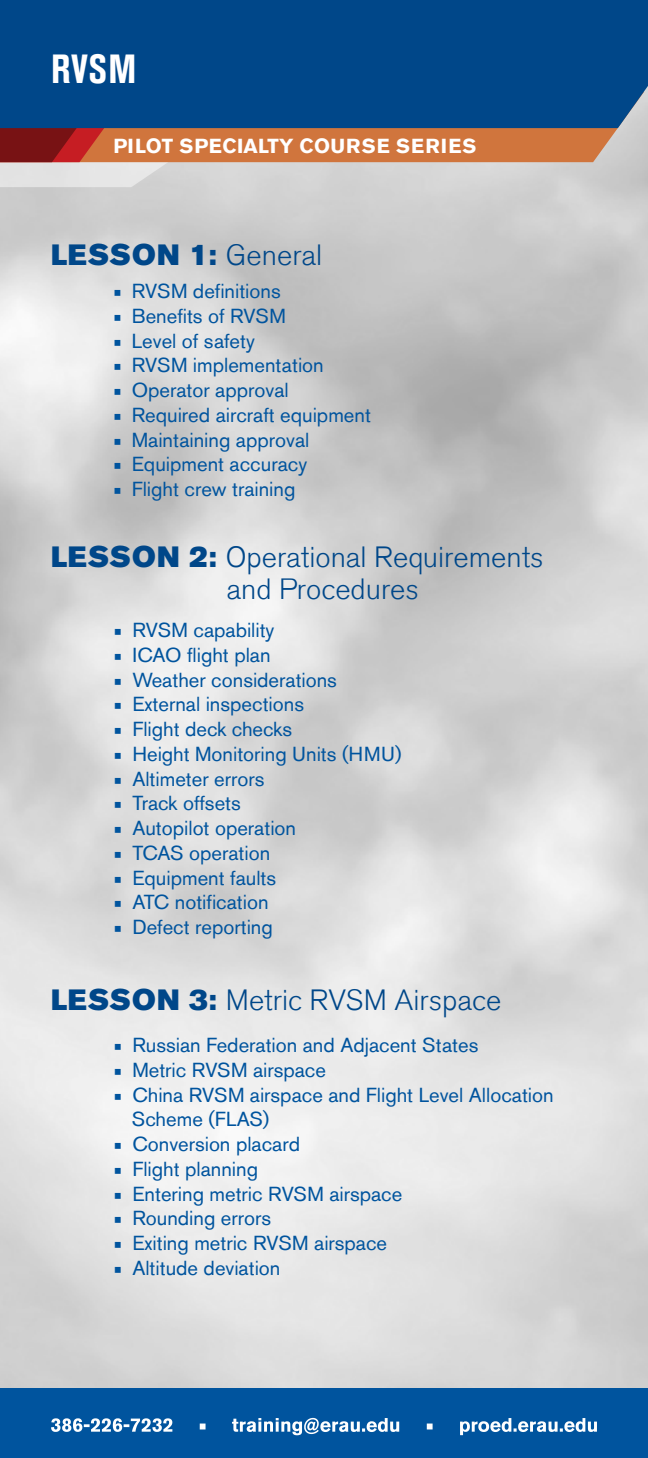
<style>
.page{position:relative;width:648px;height:1458px;background:#fff}
.page>*{position:absolute;margin:0;border:0;box-sizing:border-box;transform-origin:0 0}
.t1{font:700 condensed 40.5px "Akzidenz Grotesk Std";color:#fff}
.t2{font:300 29.25px/31.5px "Akzidenz Grotesk Std";color:#004789}
.t3{font:29.25px "Akzidenz Grotesk Std Super";letter-spacing:.035em;color:#004789}
.t4{font:20.25px/24.8px "Akzidenz Grotesk Std";color:#00549e}
.t5{font:700 20.25px "Akzidenz Grotesk Std";letter-spacing:.025em;color:#fff}
.s1{font-family:"Akzidenz Grotesk Std";font-weight:300}
.s2{font-family:"Minion Pro"}
.s3{font-family:"Akzidenz Grotesk Std Super";font-weight:400}
</style>
<div class="page">
<img style="left:0;top:128px;width:648px;height:1261px">
<div style="left:0;top:1389px;width:648px;height:69px;background:#00549e"></div>
<svg style="left:51px;top:1418px;width:546px;height:17px"></svg>
<svg style="left:185px;top:128px;width:459px;height:34px;background:#cf7c48"></svg>
<svg style="left:0;top:128px;width:185px;height:59px;background:#c48677"></svg>
<div style="left:0;top:0;width:648px;height:128px;background:#004789"></div>
<h1 class="t1" style="left:51px;top:45px;width:87px">RVSM</h1>
<p class="t5" style="left:113px;top:134px;width:365px">PILOT SPECIALTY COURSE SERIES</p>
<h2 class="t3" style="left:51px;top:238px;width:273px">LESSON 1: <span class="s1">General</span></h2>
<p class="t4" style="left:113px;top:279px;width:169px"><span class="s2">■</span> RVSM definitions</p>
<p class="t4" style="left:113px;top:303px;width:174px"><span class="s2">■</span> Benefits of RVSM</p>
<p class="t4" style="left:113px;top:328px;width:143px"><span class="s2">■</span> Level of safety</p>
<p class="t4" style="left:113px;top:353px;width:212px"><span class="s2">■</span> RVSM implementation</p>
<p class="t4" style="left:113px;top:378px;width:177px"><span class="s2">■</span> Operator approval</p>
<p class="t4" style="left:113px;top:402px;width:259px"><span class="s2">■</span> Required aircraft equipment</p>
<p class="t4" style="left:113px;top:427px;width:197px"><span class="s2">■</span> Maintaining approval</p>
<p class="t4" style="left:113px;top:452px;width:195px"><span class="s2">■</span> Equipment accuracy</p>
<p class="t4" style="left:113px;top:477px;width:184px"><span class="s2">■</span> Flight crew training</p>
<h2 class="t2" style="left:227px;top:542px;width:319px;text-indent:-175px"><span class="s3">LESSON 2:</span> Operational Requirements and Procedures</h2>
<p class="t4" style="left:114px;top:618px;width:162px"><span class="s2">■</span> RVSM capability</p>
<p class="t4" style="left:114px;top:642px;width:158px"><span class="s2">■</span> ICAO flight plan</p>
<p class="t4" style="left:114px;top:667px;width:225px"><span class="s2">■</span> Weather considerations</p>
<p class="t4" style="left:114px;top:692px;width:192px"><span class="s2">■</span> External inspections</p>
<p class="t4" style="left:114px;top:717px;width:180px"><span class="s2">■</span> Flight deck checks</p>
<p class="t4" style="left:114px;top:741px;width:289px"><span class="s2">■</span> Height Monitoring Units (HMU)</p>
<p class="t4" style="left:114px;top:766px;width:152px"><span class="s2">■</span> Altimeter errors</p>
<p class="t4" style="left:114px;top:791px;width:128px"><span class="s2">■</span> Track offsets</p>
<p class="t4" style="left:114px;top:816px;width:184px"><span class="s2">■</span> Autopilot operation</p>
<p class="t4" style="left:114px;top:840px;width:158px"><span class="s2">■</span> TCAS operation</p>
<p class="t4" style="left:114px;top:865px;width:164px"><span class="s2">■</span> Equipment faults</p>
<p class="t4" style="left:114px;top:890px;width:156px"><span class="s2">■</span> ATC notification</p>
<p class="t4" style="left:114px;top:915px;width:160px"><span class="s2">■</span> Defect reporting</p>
<h2 class="t2" style="left:51px;top:985px;width:452px"><span class="s3">LESSON 3:</span> Metric RVSM Airspace</h2>
<p class="t4" style="left:114px;top:1033px;width:366px"><span class="s2">■</span> Russian Federation and Adjacent States</p>
<p class="t4" style="left:114px;top:1057px;width:214px"><span class="s2">■</span> Metric RVSM airspace</p>
<p class="t4" style="left:132px;top:1082px;width:423px;text-indent:-18px"><span class="s2">■</span> China RVSM airspace and Flight Level Allocation<br>Scheme (FLAS)</p>
<p class="t4" style="left:114px;top:1131px;width:188px"><span class="s2">■</span> Conversion placard</p>
<p class="t4" style="left:114px;top:1156px;width:146px"><span class="s2">■</span> Flight planning</p>
<p class="t4" style="left:114px;top:1181px;width:290px"><span class="s2">■</span> Entering metric RVSM airspace</p>
<p class="t4" style="left:114px;top:1206px;width:159px"><span class="s2">■</span> Rounding errors</p>
<p class="t4" style="left:114px;top:1230px;width:275px"><span class="s2">■</span> Exiting metric RVSM airspace</p>
<p class="t4" style="left:114px;top:1255px;width:168px"><span class="s2">■</span> Altitude deviation</p>
</div>
